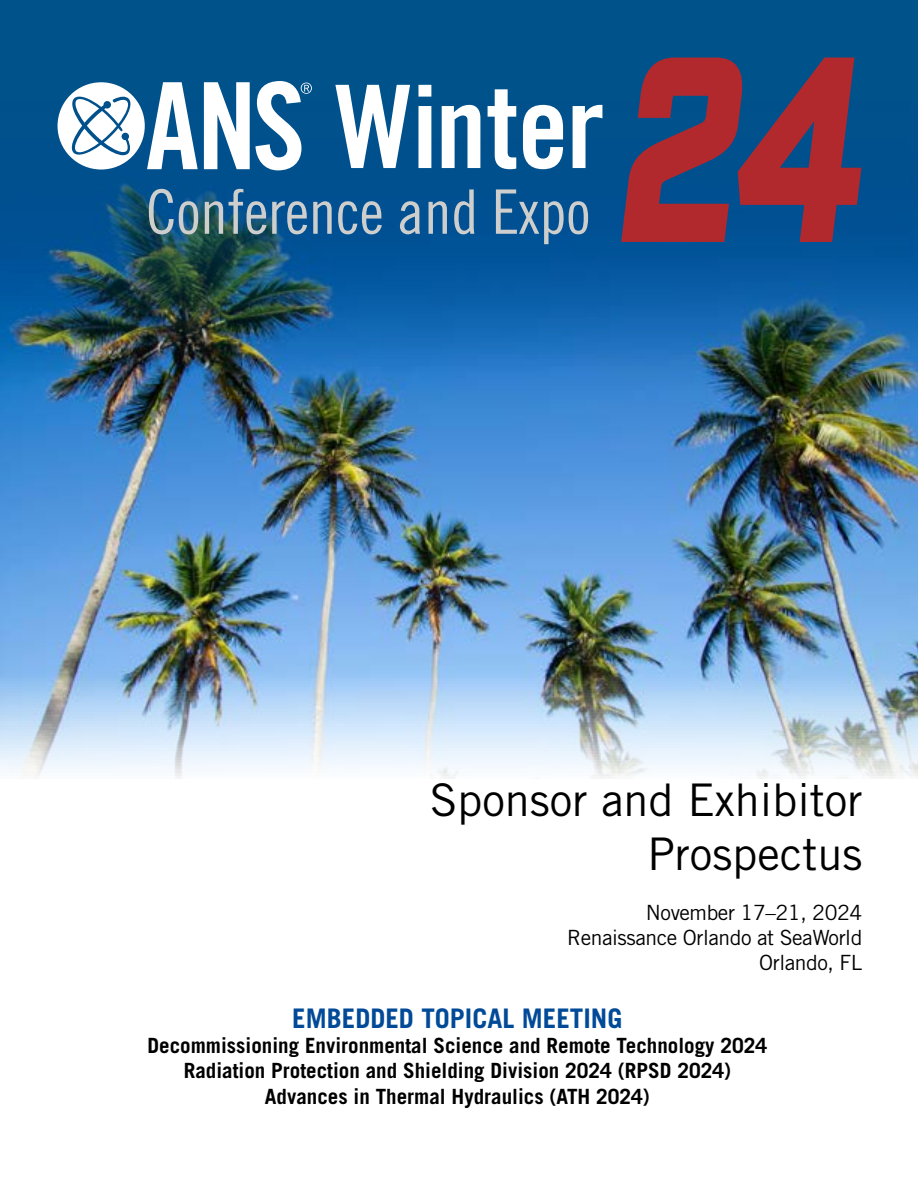
<style>
.page{position:relative;width:918px;height:1188px;background:#fff}
.page>*{position:absolute;margin:0;border:0;box-sizing:border-box;transform-origin:0 0}
.t1{font:45px/54px "Trade Gothic LT Std";color:#000;text-align:right}
.t2{font:700 27px "Trade Gothic LT Std";color:#004a98}
.t3{font:700 21px/25.2px "Trade Gothic LT Std";color:#000;text-align:center}
.t4{font:21px/25.2px "Trade Gothic LT Std";letter-spacing:-.02em;color:#000;text-align:right}
</style>
<div class="page">
<div style="left:0;top:0;width:918px;height:778px;background:#00538a"></div>
<img style="left:0;top:82px;width:918px;height:696px">
<svg style="left:204px;top:81px;width:108px;height:89px"></svg>
<svg style="left:58px;top:82px;width:140px;height:88px"></svg>
<svg style="left:335px;top:85px;width:75px;height:83px"></svg>
<svg style="left:418px;top:85px;width:13px;height:83px"></svg>
<svg style="left:442px;top:105px;width:38px;height:63px"></svg>
<svg style="left:488px;top:89px;width:28px;height:80px"></svg>
<svg style="left:523px;top:105px;width:40px;height:64px"></svg>
<svg style="left:573px;top:105px;width:29px;height:63px"></svg>
<svg style="left:149px;top:189px;width:49px;height:45px"></svg>
<svg style="left:205px;top:201px;width:18px;height:33px"></svg>
<svg style="left:229px;top:189px;width:37px;height:45px"></svg>
<svg style="left:272px;top:201px;width:35px;height:33px"></svg>
<svg style="left:313px;top:201px;width:19px;height:33px"></svg>
<svg style="left:338px;top:201px;width:44px;height:33px"></svg>
<svg style="left:400px;top:201px;width:20px;height:33px"></svg>
<svg style="left:429px;top:201px;width:18px;height:33px"></svg>
<svg style="left:454px;top:189px;width:20px;height:45px"></svg>
<svg style="left:496px;top:189px;width:92px;height:55px"></svg>
<svg style="left:619px;top:58px;width:242px;height:186px"></svg>
<h1 class="t1" style="left:430px;top:772px;width:434px">Sponsor and Exhibitor<br>Prospectus</h1>
<p class="t4" style="left:567px;top:900px;width:297px">November 17–21, 2024<br>Renaissance Orlando at SeaWorld<br>Orlando, FL</p>
<p class="t2" style="left:292px;top:1002px;width:332px">EMBEDDED TOPICAL MEETING</p>
<p class="t3" style="left:148px;top:1033px;width:621px">Decommissioning Environmental Science and Remote Technology 2024<br>Radiation Protection and Shielding Division 2024 (RPSD 2024)<br>Advances in Thermal Hydraulics (ATH 2024)</p>
</div>
